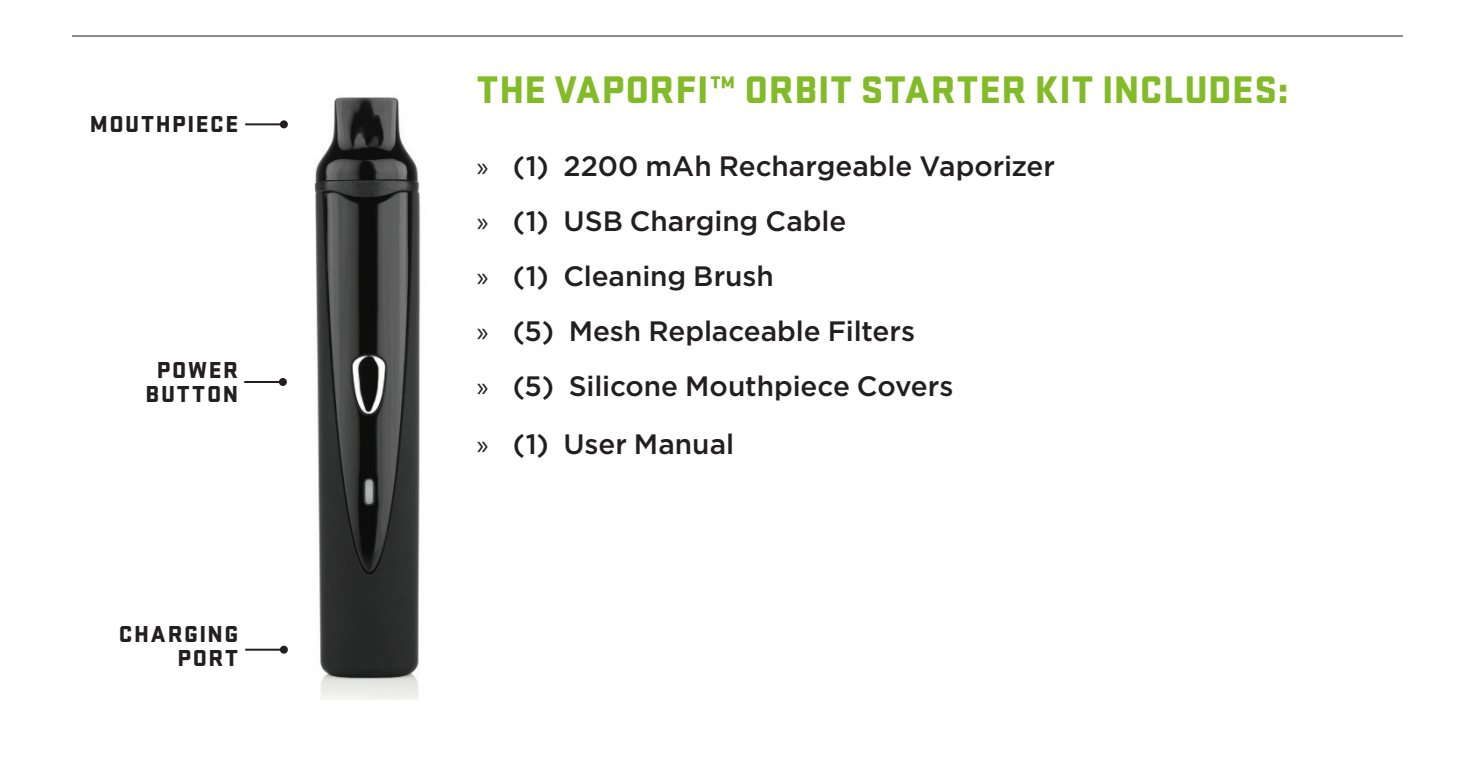
<style>
.page{position:relative;width:1475px;height:772px;background:#fff}
.page>*{position:absolute;margin:0;border:0;box-sizing:border-box;transform-origin:0 0}
.t1{font:900 40px "Stratum No 1";letter-spacing:.025em;color:#82bb27}
.t2{font:500 28px "Gotham";letter-spacing:-.005em;color:#231f20}
.Diagram_Type{font:900 24px/24px "Stratum No 1";letter-spacing:.065em;color:#231f20;text-align:right}
.s1{font-family:"Myriad Pro";font-weight:400}
</style>
<div class="page">
<hr style="left:72px;top:35px;width:1330px;height:2px;background:#8a8a8e">
<img style="left:255px;top:97px;width:166px;height:602px">
<hr style="left:245px;top:123px;width:39px;height:2px;background:#231f20">
<div style="left:280px;top:120px;width:8px;height:8px;background:#231f20;border-radius:50%"></div>
<hr style="left:244px;top:381px;width:39px;height:2px;background:#231f20">
<div style="left:279px;top:378px;width:8px;height:8px;background:#231f20;border-radius:50%"></div>
<hr style="left:245px;top:648px;width:39px;height:2px;background:#231f20">
<div style="left:280px;top:645px;width:8px;height:8px;background:#231f20;border-radius:50%"></div>
<p class="Diagram_Type" style="left:90px;top:112px;width:150px">MOUTHPIECE</p>
<p class="Diagram_Type" style="left:157px;top:357px;width:83px">POWER</p>
<p class="Diagram_Type" style="left:145px;top:381px;width:94px">BUTTON</p>
<p class="Diagram_Type" style="left:119px;top:621px;width:121px">CHARGING<br>PORT</p>
<h1 class="t1" style="left:476px;top:67px;width:813px">THE VAPORFI™ ORBIT STARTER KIT INCLUDES:</h1>
<p class="t2" style="left:476px;top:150px;width:579px"><span class="s1">»</span> (1) 2200 mAh Rechargeable Vaporizer</p>
<p class="t2" style="left:476px;top:205px;width:371px"><span class="s1">»</span> (1) USB Charging Cable</p>
<p class="t2" style="left:476px;top:260px;width:298px"><span class="s1">»</span> (1) Cleaning Brush</p>
<p class="t2" style="left:476px;top:315px;width:439px"><span class="s1">»</span> (5) Mesh Replaceable Filters</p>
<p class="t2" style="left:476px;top:370px;width:478px"><span class="s1">»</span> (5) Silicone Mouthpiece Covers</p>
<p class="t2" style="left:476px;top:428px;width:259px"><span class="s1">»</span> (1) User Manual</p>
</div>
